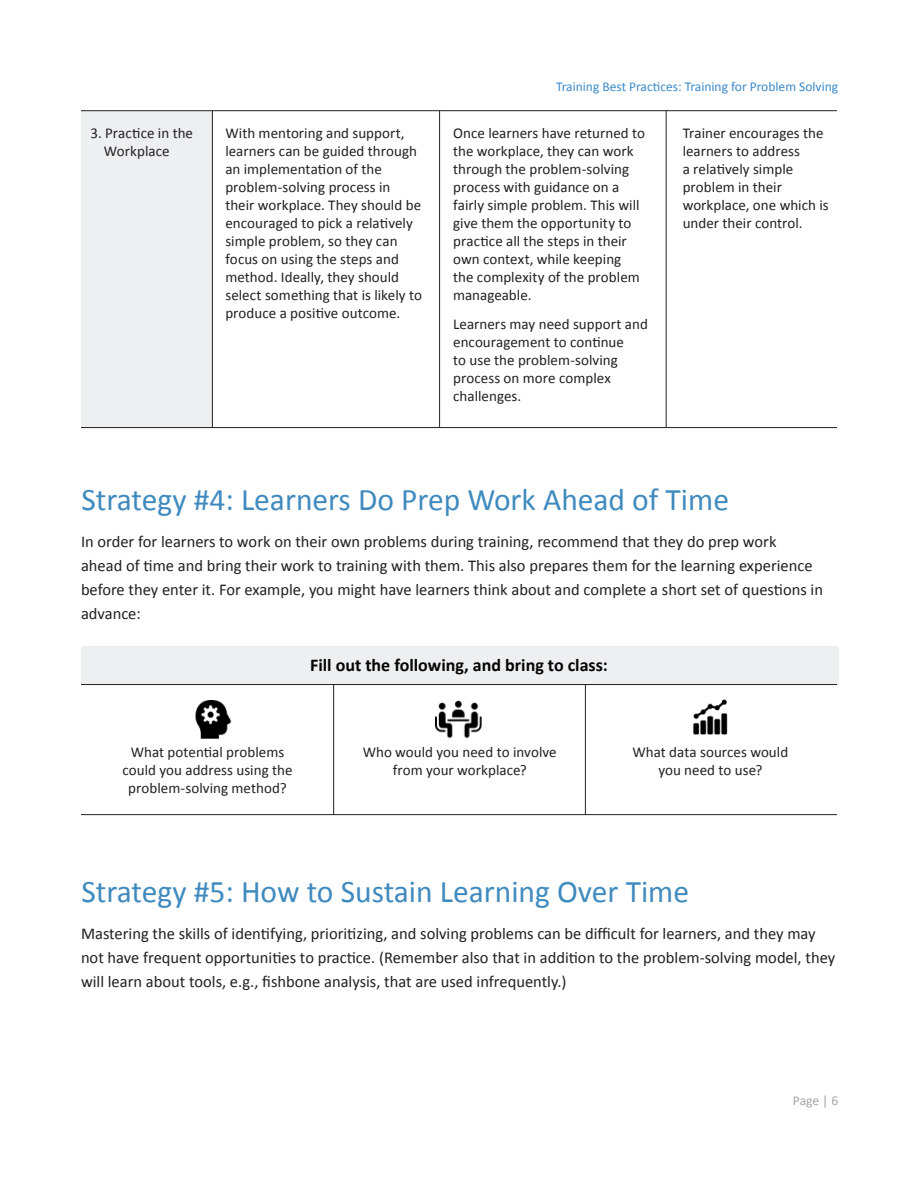
<style>
.page{position:relative;width:918px;height:1188px;background:#fff}
.page>*{position:absolute;margin:0;border:0;box-sizing:border-box;transform-origin:0 0}
.t1{font:31.5px "Calibri";color:#3f8abf}
.t2{font:700 18px "Calibri";color:#040503}
.t3{font:16.5px/24px "Calibri";color:#231f20}
.t4{font:15px/18px "Calibri";letter-spacing:.005em;color:#231f20}
.t5{font:13.5px "Calibri";color:#3a8ac9}
.t6{font:13.5px "Calibri";color:#a4a5a9}
</style>
<div class="page">
<div style="left:81px;top:647px;width:757px;height:38px;background:#edeff0"></div>
<div style="left:81px;top:111px;width:131px;height:316px;background:#edeff0"></div>
<hr style="left:81px;top:110px;width:756px;height:1px;background:#231f20">
<hr style="left:81px;top:427px;width:756px;height:1px;background:#231f20">
<hr style="left:212px;top:110px;width:1px;height:317px;background:#231f20">
<hr style="left:439px;top:110px;width:1px;height:317px;background:#231f20">
<hr style="left:666px;top:110px;width:1px;height:317px;background:#231f20">
<hr style="left:81px;top:814px;width:756px;height:1px;background:#231f20">
<hr style="left:81px;top:684px;width:756px;height:1px;background:#231f20">
<hr style="left:333px;top:685px;width:1px;height:130px;background:#231f20">
<hr style="left:585px;top:685px;width:1px;height:130px;background:#231f20">
<img style="left:195px;top:701px;width:37px;height:37px">
<img style="left:435px;top:700px;width:47px;height:39px">
<img style="left:693px;top:699px;width:35px;height:35px">
<p class="t5" style="left:556px;top:78px;width:284px">Training Best Practices: Training for Problem Solving</p>
<p class="t4" style="left:104px;top:124px;width:91px;text-indent:-14px">3. Practice in the<br>Workplace</p>
<p class="t4" style="left:453px;top:124px;width:193px">Once learners have returned to the workplace, they can work through the problem-solving process with guidance on a fairly simple problem. This will give them the opportunity to practice all the steps in their own context, while keeping the complexity of the problem manageable.</p>
<p class="t4" style="left:453px;top:315px;width:196px">Learners may need support and encouragement to continue<br>to use the problem-solving process on more complex challenges.</p>
<p class="t4" style="left:225px;top:124px;width:198px">With mentoring and support, learners can be guided through an implementation of the problem-solving process in their workplace. They should be encouraged to pick a relatively simple problem, so they can focus on using the steps and method. Ideally, they should select something that is likely to produce a positive outcome.</p>
<p class="t4" style="left:683px;top:124px;width:148px">Trainer encourages the learners to address<br>a relatively simple problem in their workplace, one which is under their control.</p>
<p class="t1" style="left:82px;top:480px;width:649px">Strategy #4: Learners Do Prep Work Ahead of Time</p>
<p class="t3" style="left:81px;top:529px;width:744px">In order for learners to work on their own problems during training, recommend that they do prep work<br>ahead of time and bring their work to training with them. This also prepares them for the learning experience before they enter it. For example, you might have learners think about and complete a short set of questions in advance:</p>
<p class="t2" style="left:310px;top:654px;width:299px">Fill out the following, and bring to class:</p>
<p class="t4" style="left:122px;top:743px;width:172px;text-align:center">What potential problems could you address using the problem-solving method?</p>
<p class="t4" style="left:363px;top:743px;width:196px;text-align:center">Who would you need to involve from your workplace?</p>
<p class="t4" style="left:632px;top:743px;width:157px;text-align:center">What data sources would you need to use?</p>
<p class="t1" style="left:82px;top:872px;width:609px">Strategy #5: How to Sustain Learning Over Time</p>
<p class="t3" style="left:81px;top:921px;width:756px">Mastering the skills of identifying, prioritizing, and solving problems can be difficult for learners, and they may not have frequent opportunities to practice. (Remember also that in addition to the problem-solving model, they will learn about tools, e.g., fishbone analysis, that are used infrequently.)</p>
<p class="t6" style="left:793px;top:1092px;width:47px">Page | 6</p>
</div>
